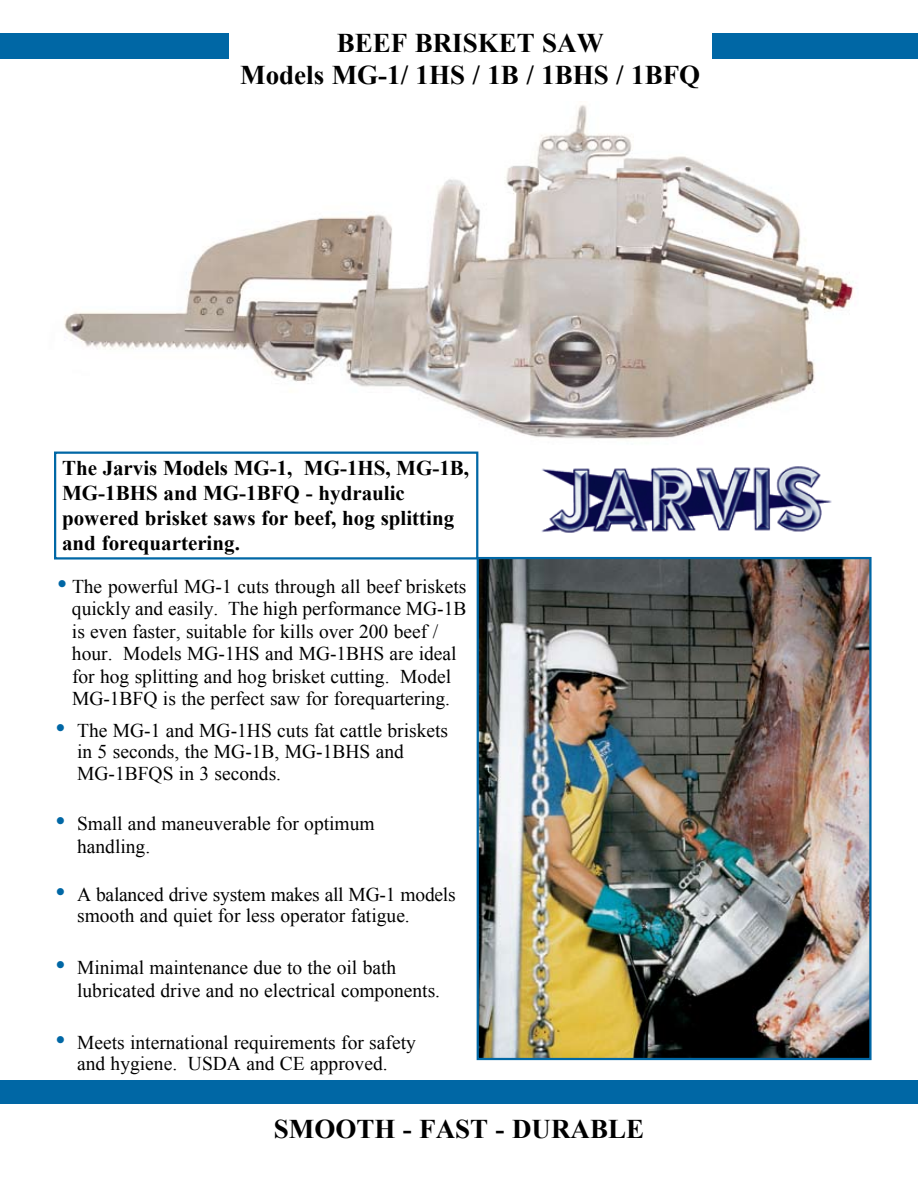
<style>
.page{position:relative;width:918px;height:1188px;background:#fff}
.page>*{position:absolute;margin:0;border:0;box-sizing:border-box;transform-origin:0 0}
.t1{font:700 27px/32.4px "Times New Roman";color:#000;text-align:center}
.t2{font:700 21px/25.2px "Times New Roman";color:#000}
.t3{font:19.5px/22.5px "Times New Roman";color:#000}
.s1{font-size:28.5px;color:#0067a5}
</style>
<div class="page">
<div style="left:0;top:34px;width:918px;height:25px;background:#0067a5"></div>
<div style="left:0;top:1080px;width:918px;height:24px;background:#0067a5"></div>
<div style="left:54px;top:452px;width:424px;height:108px;border:2px solid #0067a5"></div>
<img style="left:480px;top:560px;width:389px;height:497px">
<div style="left:477px;top:557px;width:395px;height:503px;border:2px solid #0067a5"></div>
<img style="left:541px;top:466px;width:291px;height:67px">
<img style="left:64px;top:105px;width:794px;height:334px">
<div style="left:229px;top:32px;width:483px;height:68px;background:#fff"></div>
<h1 class="t1" style="left:240px;top:26px;width:461px">BEEF BRISKET SAW<br>Models MG-1/ 1HS / 1B / 1BHS / 1BFQ</h1>
<p class="t2" style="left:62px;top:455px;width:408px">The Jarvis Models MG-1, MG-1HS, MG-1B, MG-1BHS and MG-1BFQ - hydraulic powered brisket saws for beef, hog splitting and forequartering.</p>
<p class="t3" style="left:72px;top:575px;width:396px;text-indent:-15px"><span class="s1">•</span> The powerful MG-1 cuts through all beef briskets quickly and easily. The high performance MG-1B is even faster, suitable for kills over 200 beef / hour. Models MG-1HS and MG-1BHS are ideal for hog splitting and hog brisket cutting. Model MG-1BFQ is the perfect saw for forequartering.</p>
<p class="t3" style="left:77px;top:719px;width:373px;line-height:21.8px;text-indent:-22px"><span class="s1">•</span> The MG-1 and MG-1HS cuts fat cattle briskets in 5 seconds, the MG-1B, MG-1BHS and<br>MG-1BFQS in 3 seconds.</p>
<p class="t3" style="left:77px;top:812px;width:299px;text-indent:-22px"><span class="s1">•</span> Small and maneuverable for optimum handling.</p>
<p class="t3" style="left:77px;top:883px;width:380px;line-height:21px;text-indent:-22px"><span class="s1">•</span> A balanced drive system makes all MG-1 models smooth and quiet for less operator fatigue.</p>
<p class="t3" style="left:77px;top:956px;width:365px;text-indent:-22px"><span class="s1">•</span> Minimal maintenance due to the oil bath lubricated drive and no electrical components.</p>
<p class="t3" style="left:56px;top:1032px;width:362px;line-height:20.1px;text-align:center"><span class="s1">•</span> Meets international requirements for safety and hygiene. USDA and CE approved.</p>
<h1 class="t1" style="left:274px;top:1112px;width:372px">SMOOTH - FAST - DURABLE</h1>
</div>
